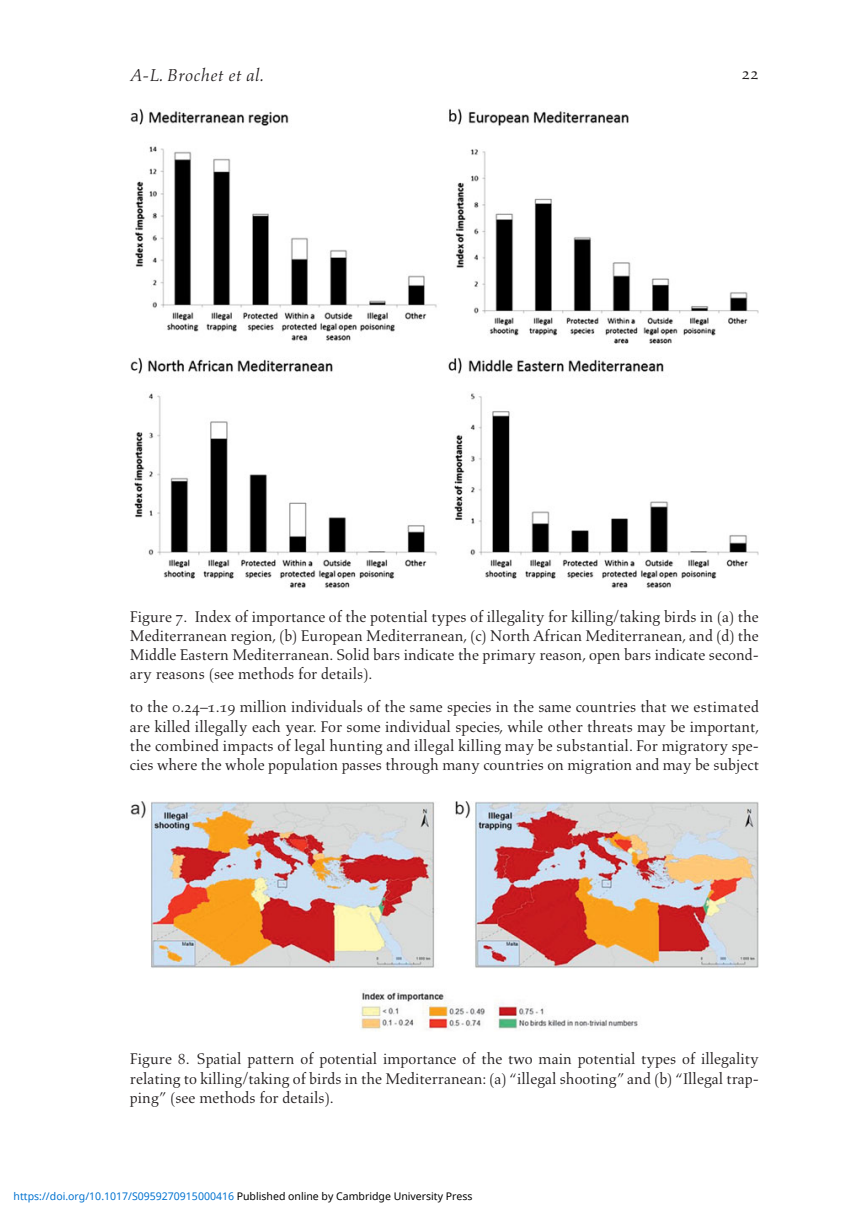
<style>
.page{position:relative;width:864px;height:1225px;background:#fff}
.page>*{position:absolute;margin:0;border:0;box-sizing:border-box;transform-origin:0 0}
.t1{font:italic 17.5px "Aldus";color:#231f20}
.t2{font:17.5px "Aldus Roman SC";color:#231f20}
.t3{font:15.75px/19.2px "Aldus";color:#231f20;text-align:justify}
.t4{font:10.5px "Noto Sans";color:#0172cf}
.s1{font-family:"Aldus Roman SC"}
.s2{color:#000}
</style>
<div class="page">
<img style="left:130px;top:109px;width:628px;height:479px">
<img style="left:130px;top:801px;width:628px;height:229px">
<p class="t1" style="left:130px;top:67px;width:135px">A-L. Brochet et al.</p>
<p class="t2" style="left:741px;top:65px;width:19px">22</p>
<p class="t3" style="left:130px;top:608px;width:630px">Figure <span class="s1">7</span>. Index of importance of the potential types of illegality for killing/taking birds in (a) the Mediterranean region, (b) European Mediterranean, (c) North African Mediterranean, and (d) the Middle Eastern Mediterranean. Solid bars indicate the primary reason, open bars indicate second&shy;ary reasons (see methods for details).</p>
<p class="t3" style="left:130px;top:699px;width:630px">to the <span class="s1">0</span>.<span class="s1">24</span>–<span class="s1">1</span>.<span class="s1">19</span> million individuals of the same species in the same countries that we estimated are killed illegally each year. For some individual species, while other threats may be important, the combined impacts of legal hunting and illegal killing may be substantial. For migratory spe&shy;cies where the whole population passes through many countries on migration and may be subject</p>
<p class="t3" style="left:130px;top:1050px;width:630px">Figure <span class="s1">8</span>. Spatial pattern of potential importance of the two main potential types of illegality relating to killing/taking of birds in the Mediterranean: (a) “illegal shooting” and (b) “Illegal trap&shy;ping” (see methods for details).</p>
<p class="t4" style="left:14px;top:1189px;width:460px">https://doi.org/10.1017/S0959270915000416 <span class="s2">Published online by Cambridge University Press</span></p>
</div>
